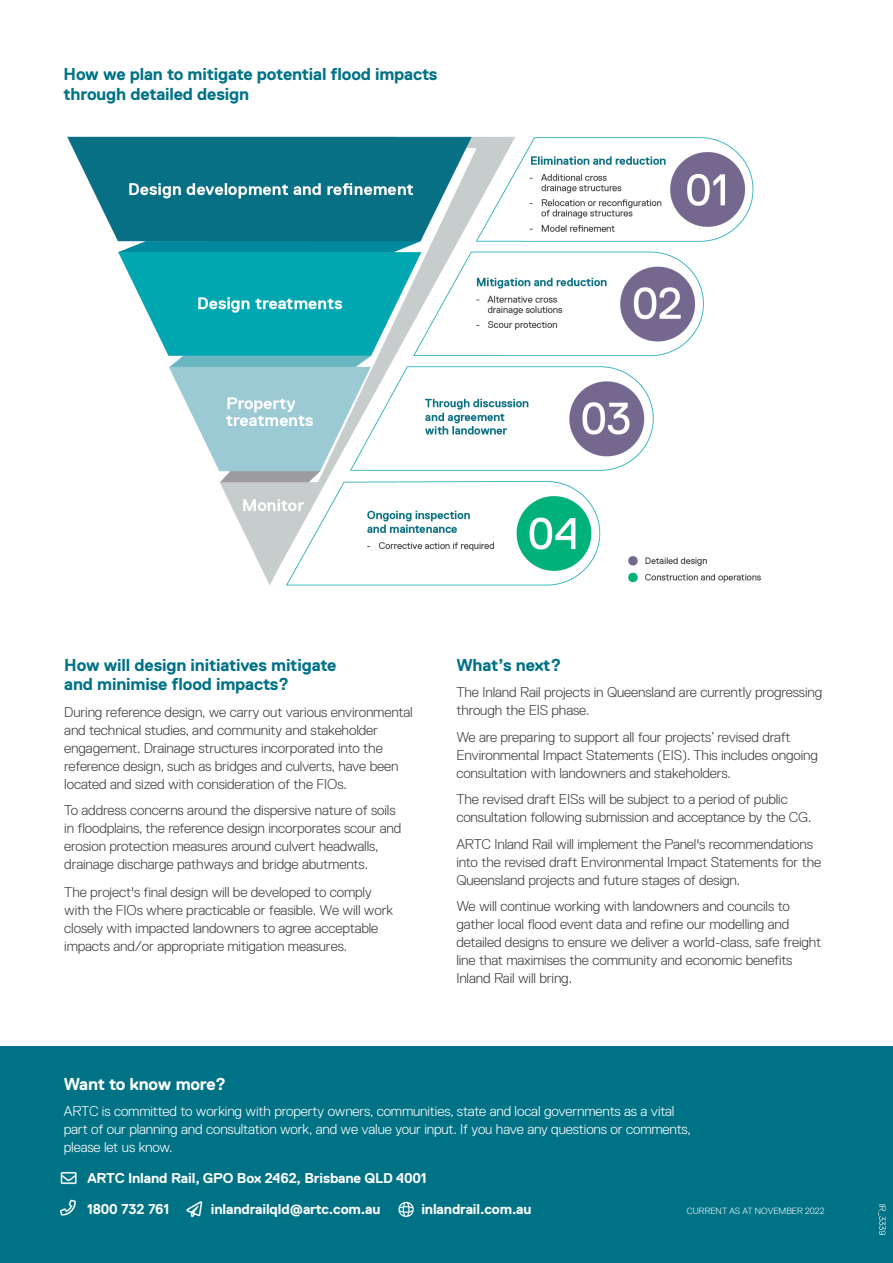
<style>
.page{position:relative;width:893px;height:1263px;background:#fff}
.page>*{position:absolute;margin:0;border:0;box-sizing:border-box;transform-origin:0 0}
.t1{font:700 17.25px/19.5px "Replica LL";letter-spacing:-.01em;color:#007286}
.t2{font:700 17.25px "Replica LL";letter-spacing:-.015em;color:#fff}
.t3{font:300 14.25px/18px "Replica LL";letter-spacing:-.01em;color:#3e3e3f}
.t4{font:300 14.25px/18px "Replica LL";letter-spacing:-.01em;color:#fff}
.t5{font:700 14.25px/30.9px "Replica LL";letter-spacing:-.01em;color:#fff}
.t6{font:300 9px "Replica LL";color:#fff}
</style>
<div class="page">
<img style="left:67px;top:136px;width:694px;height:450px">
<div style="left:0;top:1046px;width:893px;height:217px;background:#007286"></div>
<h2 class="t1" style="left:64px;top:65px;width:375px">How we plan to mitigate potential flood impacts through detailed design</h2>
<p class="t1" style="left:64px;top:655px;width:274px">How will design initiatives mitigate and minimise flood impacts?</p>
<p class="t3" style="left:64px;top:703px;width:350px">During reference design, we carry out various environmental and technical studies, and community and stakeholder engagement. Drainage structures incorporated into the reference design, such as bridges and culverts, have been located and sized with consideration of the FIOs.</p>
<p class="t3" style="left:64px;top:801px;width:339px">To address concerns around the dispersive nature of soils in floodplains, the reference design incorporates scour and erosion protection measures around culvert headwalls, drainage discharge pathways and bridge abutments.</p>
<p class="t3" style="left:64px;top:883px;width:330px">The project's final design will be developed to comply with the FIOs where practicable or feasible. We will work closely with impacted landowners to agree acceptable impacts and/or appropriate mitigation measures.</p>
<h2 class="t1" style="left:456px;top:655px;width:107px">What’s next?</h2>
<p class="t3" style="left:456px;top:683px;width:367px">The Inland Rail projects in Queensland are currently progressing through the EIS phase.</p>
<p class="t3" style="left:456px;top:728px;width:363px">We are preparing to support all four projects’ revised draft<br>Environmental Impact Statements (EIS). This includes ongoing consultation with landowners and stakeholders.</p>
<p class="t3" style="left:456px;top:790px;width:357px">The revised draft EISs will be subject to a period of public consultation following submission and acceptance by the CG.</p>
<p class="t3" style="left:456px;top:835px;width:366px">ARTC Inland Rail will implement the Panel's recommendations into the revised draft Environmental Impact Statements for the<br>Queensland projects and future stages of design.</p>
<p class="t3" style="left:456px;top:897px;width:366px">We will continue working with landowners and councils to gather local flood event data and refine our modelling and detailed designs to ensure we deliver a world-class, safe freight line that maximises the community and economic benefits Inland Rail will bring.</p>
<h2 class="t2" style="left:64px;top:1074px;width:164px">Want to know more?</h2>
<p class="t4" style="left:64px;top:1102px;width:628px">ARTC is committed to working with property owners, communities, state and local governments as a vital part of our planning and consultation work, and we value your input. If you have any questions or comments, please let us know.</p>
<p class="t5" style="left:87px;top:1163px;width:341px">ARTC Inland Rail, GPO Box 2462, Brisbane QLD 4001<br>1800 732 761</p>
<p class="t5" style="left:211px;top:1194px;width:171px">inlandrailqld@artc.com.au</p>
<p class="t5" style="left:421px;top:1194px;width:112px">inlandrail.com.au</p>
<p class="t6" style="left:687px;top:1206px;width:139px">CURRENT AS AT NOVEMBER 2022</p>
</div>
